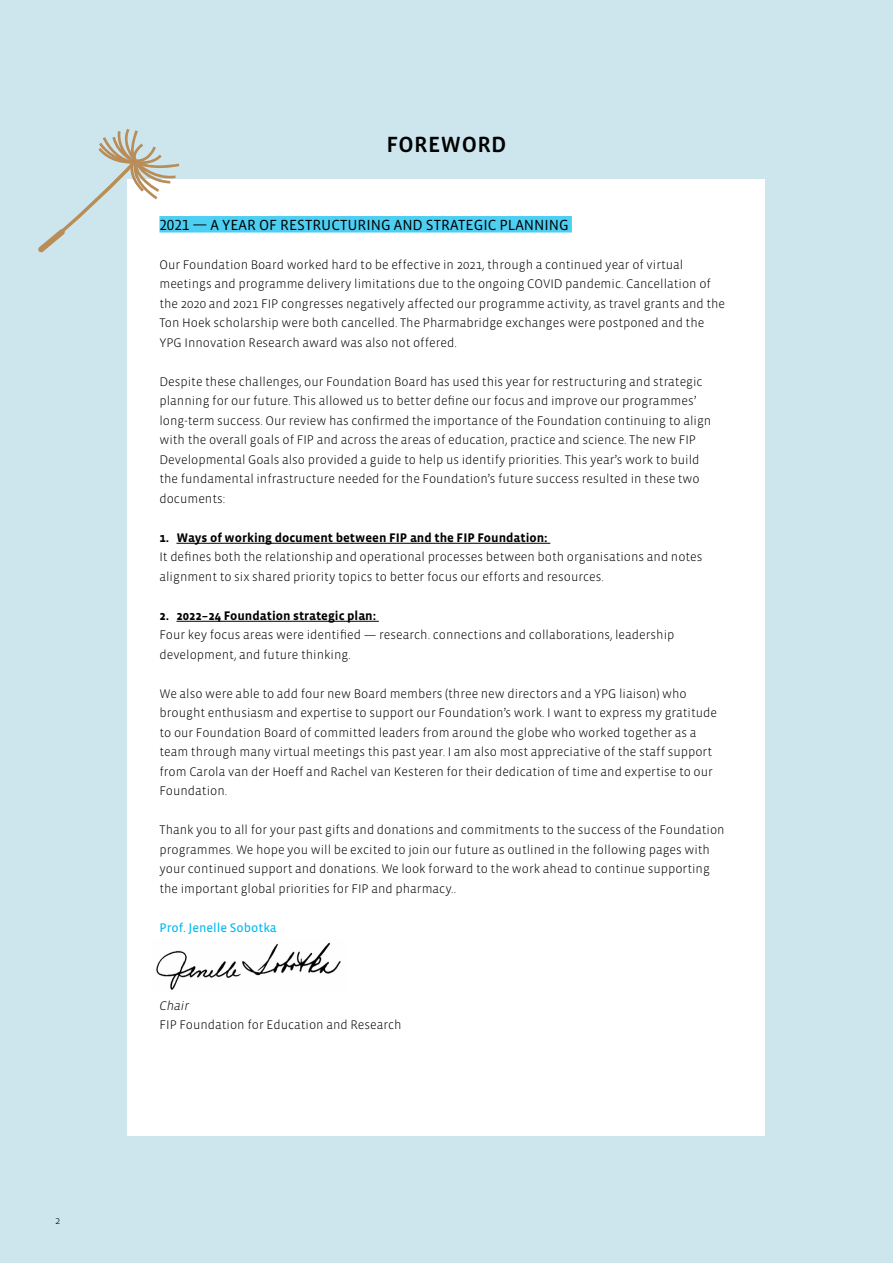
<style>
.page{position:relative;width:893px;height:1263px;background:#cde6ee}
.page>*{position:absolute;margin:0;border:0;box-sizing:border-box;transform-origin:0 0}
.t1{font:500 22.5px "Vista Sans OT";letter-spacing:.015em;color:#000}
.t2{font:15px "Vista Sans OT";color:#000}
.t3{font:300 12.75px/19.5px "Vista Sans OT";color:#000}
.t4{font:700 12.75px "Vista Sans OT";color:#000}
.t5{font:12.75px "Vista Sans OT";color:#00baef}
.t6{font:italic 300 12.75px "Vista Sans OT";color:#000}
.t7{font:300 10.5px "Vista Sans OT";color:#000}
</style>
<div class="page">
<div style="left:128px;top:179px;width:637px;height:956px;background:#fff"></div>
<svg style="left:38px;top:128px;width:142px;height:126px"></svg>
<img style="left:156px;top:942px;width:185px;height:48px">
<div style="left:159px;top:216px;width:413px;height:17px;background:#4dcff4"></div>
<hr style="left:176px;top:543px;width:374px;height:1px;background:#000">
<hr style="left:176px;top:621px;width:203px;height:1px;background:#000">
<p class="t7" style="left:55px;top:1215px;width:7px">2</p>
<h1 class="t1" style="left:386px;top:132px;width:122px">FOREWORD</h1>
<p class="t2" style="left:159px;top:217px;width:411px">2021 — A YEAR OF RESTRUCTURING AND STRATEGIC PLANNING</p>
<p class="t3" style="left:159px;top:255px;width:567px">Our Foundation Board worked hard to be effective in 2021, through a continued year of virtual meetings and programme delivery limitations due to the ongoing COVID pandemic. Cancellation of the 2020 and 2021 FIP congresses negatively affected our programme activity, as travel grants and the Ton Hoek scholarship were both cancelled. The Pharmabridge exchanges were postponed and the YPG Innovation Research award was also not offered.</p>
<p class="t3" style="left:159px;top:372px;width:553px">Despite these challenges, our Foundation Board has used this year for restructuring and strategic planning for our future. This allowed us to better define our focus and improve our programmes’ long-term success. Our review has confirmed the importance of the Foundation continuing to align with the overall goals of FIP and across the areas of education, practice and science. The new FIP Developmental Goals also provided a guide to help us identify priorities. This year’s work to build the fundamental infrastructure needed for the Foundation’s future success resulted in these two documents:</p>
<p class="t4" style="left:159px;top:531px;width:390px">1. Ways of working document between FIP and the FIP Foundation:</p>
<p class="t3" style="left:159px;top:547px;width:545px">It defines both the relationship and operational processes between both organisations and notes alignment to six shared priority topics to better focus our efforts and resources.</p>
<p class="t4" style="left:159px;top:609px;width:218px">2. 2022–24 Foundation strategic plan:</p>
<p class="t3" style="left:159px;top:625px;width:516px">Four key focus areas were identified — research. connections and collaborations, leadership development, and future thinking.</p>
<p class="t3" style="left:159px;top:684px;width:559px">We also were able to add four new Board members (three new directors and a YPG liaison) who brought enthusiasm and expertise to support our Foundation’s work. I want to express my gratitude to our Foundation Board of committed leaders from around the globe who worked together as a team through many virtual meetings this past year. I am also most appreciative of the staff support from Carola van der Hoeff and Rachel van Kesteren for their dedication of time and expertise to our Foundation.</p>
<p class="t3" style="left:159px;top:820px;width:567px">Thank you to all for your past gifts and donations and commitments to the success of the Foundation programmes. We hope you will be excited to join our future as outlined in the following pages with your continued support and donations. We look forward to the work ahead to continue supporting the important global priorities for FIP and pharmacy..</p>
<p class="t5" style="left:159px;top:921px;width:119px">Prof. Jenelle Sobotka</p>
<p class="t6" style="left:159px;top:999px;width:31px">Chair</p>
<p class="t3" style="left:159px;top:1015px;width:244px">FIP Foundation for Education and Research</p>
</div>
